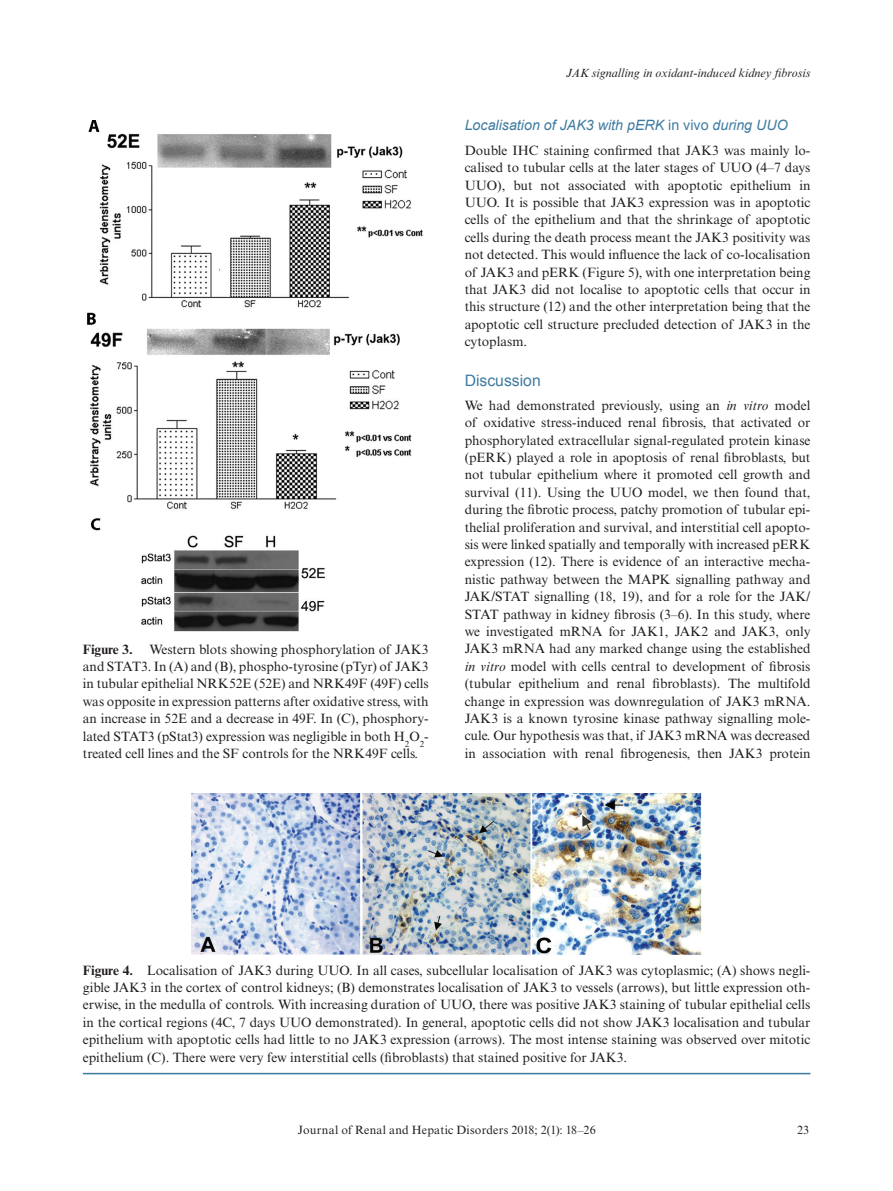
<style>
.page{position:relative;width:893px;height:1191px;background:#fff}
.page>*{position:absolute;margin:0;border:0;box-sizing:border-box;transform-origin:0 0}
.t1{font:15.75px "Arial";color:#3f7ba0}
.t2{font:italic 14.25px "Arial";color:#3f7ba0}
.TX{font:13.5px/17.4px "Times New Roman MT Std";color:#231f20;text-align:justify}
.FC{font:13.5px/17.4px "Times New Roman MT Std";letter-spacing:-.005em;color:#231f20;text-align:justify}
.FC-2{font:700 13.5px "Times New Roman MT Std";letter-spacing:-.005em;color:#231f20}
.t3{font:12px "Times New Roman MT Std";letter-spacing:.02em;color:#231f20}
.t4{font:italic 12px "Times New Roman MT Std";letter-spacing:.005em;color:#231f20}
.s1{font-style:normal}
.s2{font-style:italic}
.s3{font-weight:700}
</style>
<div class="page">
<hr style="left:83px;top:1072px;width:727px;height:2px;background:#3f7ba0">
<img style="left:87px;top:120px;width:336px;height:512px">
<img style="left:192px;top:793px;width:510px;height:161px">
<p class="FC" style="left:83px;top:640px;width:347px;text-indent:67px">Western blots showing phosphorylation of JAK3 and STAT3. In (A) and (B), phospho-tyrosine (pTyr) of JAK3 in tubular epithelial NRK52E (52E) and NRK49F (49F) cells was opposite in expression patterns after oxidative stress, with an increase in 52E and a decrease in 49F. In (C), phosphory&shy;lated STAT3 (pStat3) expression was negligible in both H<sub>2</sub>O<sub>2</sub>- treated cell lines and the SF controls for the NRK49F cells.</p>
<p class="FC-2" style="left:83px;top:640px;width:51px">Figure 3.</p>
<p class="t4" style="left:566px;top:66px;width:246px">JAK signalling in oxidant-induced kidney fibrosis</p>
<h2 class="t2" style="left:465px;top:116px;width:325px">Localisation of JAK3 with pERK <span class="s1">in vivo</span> during UUO</h2>
<p class="TX" style="left:465px;top:141px;width:347px">Double IHC staining confirmed that JAK3 was mainly lo&shy;calised to tubular cells at the later stages of UUO (4–7 days UUO), but not associated with apoptotic epithelium in UUO. It is possible that JAK3 expression was in apoptotic cells of the epithelium and that the shrinkage of apoptotic cells during the death process meant the JAK3 positivity was not detected. This would influence the lack of co-localisation of JAK3 and pERK (Figure 5), with one interpretation being that JAK3 did not localise to apoptotic cells that occur in this structure (12) and the other interpretation being that the apoptotic cell structure precluded detection of JAK3 in the cytoplasm.</p>
<h1 class="t1" style="left:465px;top:370px;width:78px">Discussion</h1>
<p class="TX" style="left:465px;top:396px;width:347px">We had demonstrated previously, using an <span class="s2">in vitro</span> model of oxidative stress-induced renal fibrosis, that activated or phosphorylated extracellular signal-regulated protein kinase (pERK) played a role in apoptosis of renal fibroblasts, but not tubular epithelium where it promoted cell growth and survival (11). Using the UUO model, we then found that, during the fibrotic process, patchy promotion of tubular epi&shy;thelial proliferation and survival, and interstitial cell apopto&shy;sis were linked spatially and temporally with increased pERK expression (12). There is evidence of an interactive mecha&shy;nistic pathway between the MAPK signalling pathway and JAK/STAT signalling (18, 19), and for a role for the JAK/ STAT pathway in kidney fibrosis (3–6). In this study, where we investigated mRNA for JAK1, JAK2 and JAK3, only JAK3 mRNA had any marked change using the established <span class="s2">in vitro</span> model with cells central to development of fibrosis (tubular epithelium and renal fibroblasts). The multifold change in expression was downregulation of JAK3 mRNA.<br>JAK3 is a known tyrosine kinase pathway signalling mole&shy;cule. Our hypothesis was that, if JAK3 mRNA was decreased in association with renal fibrogenesis, then JAK3 protein</p>
<p class="FC" style="left:83px;top:961px;width:729px"><span class="s3">Figure 4.</span> Localisation of JAK3 during UUO. In all cases, subcellular localisation of JAK3 was cytoplasmic; (A) shows negli&shy;gible JAK3 in the cortex of control kidneys; (B) demonstrates localisation of JAK3 to vessels (arrows), but little expression oth&shy;erwise, in the medulla of controls. With increasing duration of UUO, there was positive JAK3 staining of tubular epithelial cells in the cortical regions (4C, 7 days UUO demonstrated). In general, apoptotic cells did not show JAK3 localisation and tubular epithelium with apoptotic cells had little to no JAK3 expression (arrows). The most intense staining was observed over mitotic epithelium (C). There were very few interstitial cells (fibroblasts) that stained positive for JAK3.</p>
<p class="t3" style="left:298px;top:1123px;width:299px">Journal of Renal and Hepatic Disorders 2018; 2(1): 18–26</p>
<p class="t3" style="left:797px;top:1123px;width:13px">23</p>
</div>
